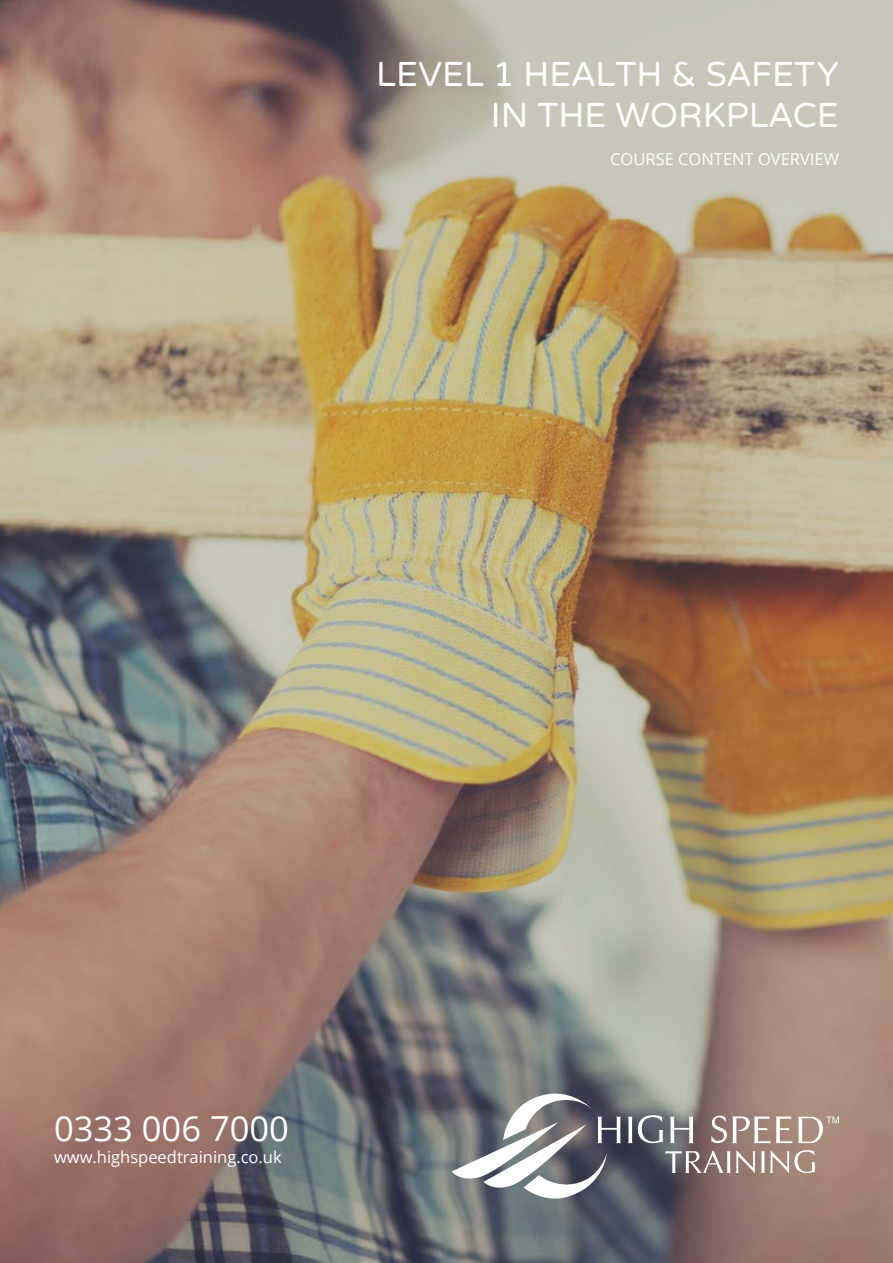
<style>
.page{position:relative;width:893px;height:1263px;background:#fff}
.page>*{position:absolute;margin:0;border:0;box-sizing:border-box;transform-origin:0 0}
.t1{font:34.5px/41.4px "Varela Round";color:#fff;text-align:right}
.t2{font:34.5px "Open Sans";color:#fff}
.t3{font:16.5px "Open Sans";color:#fff}
</style>
<div class="page">
<img style="left:0;top:0;width:893px;height:1263px">
<svg style="left:451px;top:1093px;width:388px;height:105px;background:#8e8586"></svg>
<h1 class="t1" style="left:376px;top:54px;width:464px">LEVEL 1 HEALTH &amp; SAFETY<br>IN THE WORKPLACE</h1>
<p class="t3" style="left:610px;top:147px;width:230px">COURSE CONTENT OVERVIEW</p>
<h1 class="t2" style="left:54px;top:1104px;width:237px">0333 006 7000</h1>
<p class="t3" style="left:54px;top:1145px;width:229px">www.highspeedtraining.co.uk</p>
</div>
